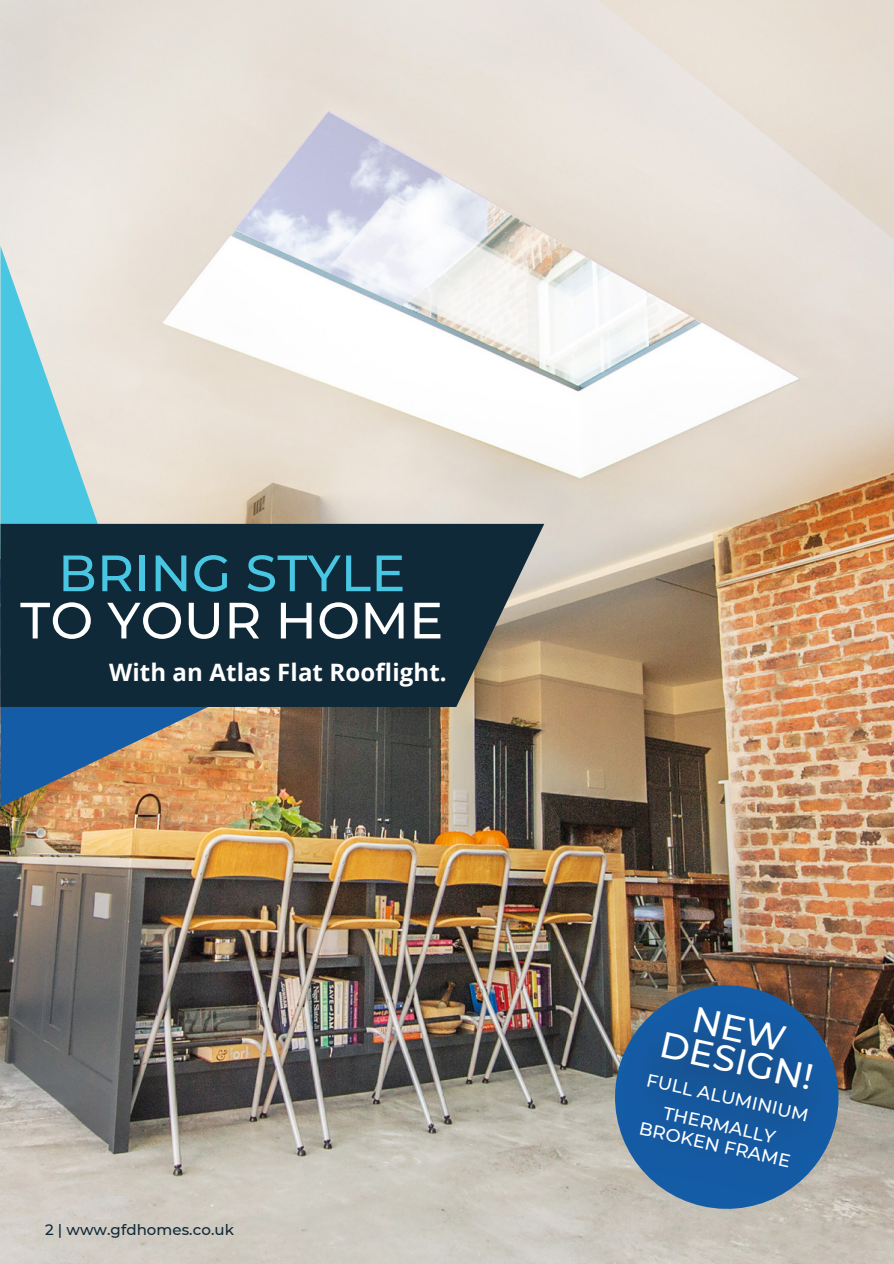
<style>
.page{position:relative;width:894px;height:1264px;background:#fff}
.page>*{position:absolute;margin:0;border:0;box-sizing:border-box;transform-origin:0 0}
.t1{font:500 51px/47.2px "Montserrat";letter-spacing:.005em;color:#48c6e2;text-align:center}
.t2{font:500 36.15px "Montserrat";color:#fff}
.t3{font:700 24px "Open Sans";letter-spacing:.005em;color:#fff}
.t4{font:500 18px/20.2px "Montserrat";color:#fff;text-align:center}
.t5{font:500 15px "Montserrat";letter-spacing:.005em;color:#0f2938}
.s1{color:#fff}
</style>
<div class="page">
<img style="left:0;top:0;width:893px;height:1263px">
<svg style="left:0;top:246px;width:124px;height:278px;background:#abd8de"></svg>
<img style="left:0;top:707px;width:255px;height:100px">
<svg style="left:0;top:524px;width:544px;height:183px;background:#1c323e"></svg>
<img style="left:614px;top:985px;width:224px;height:223px">
<img style="left:618px;top:1000px;width:219px;height:197px">
<svg style="left:693px;top:1006px;width:93px;height:45px;background:#15579d"></svg>
<p class="t1" style="left:20px;top:549px;width:424px">BRING STYLE<br><span class="s1">TO YOUR HOME</span></p>
<p class="t3" style="left:109px;top:655px;width:339px">With an Atlas Flat Rooflight.</p>
<h3 class="t5" style="left:45px;top:1220px;width:190px">2 | www.gfdhomes.co.uk</h3>
<h3 class="t2" style="left:665px;top:1021px;width:157px;rotate:13deg">DESIGN!</h3>
<p class="t4" style="left:649px;top:1068px;width:167px;rotate:13deg">FULL ALUMINIUM</p>
<h2 class="t4" style="left:646px;top:1097px;width:156px;rotate:13deg">THERMALLY<br>BROKEN FRAME</h2>
</div>
